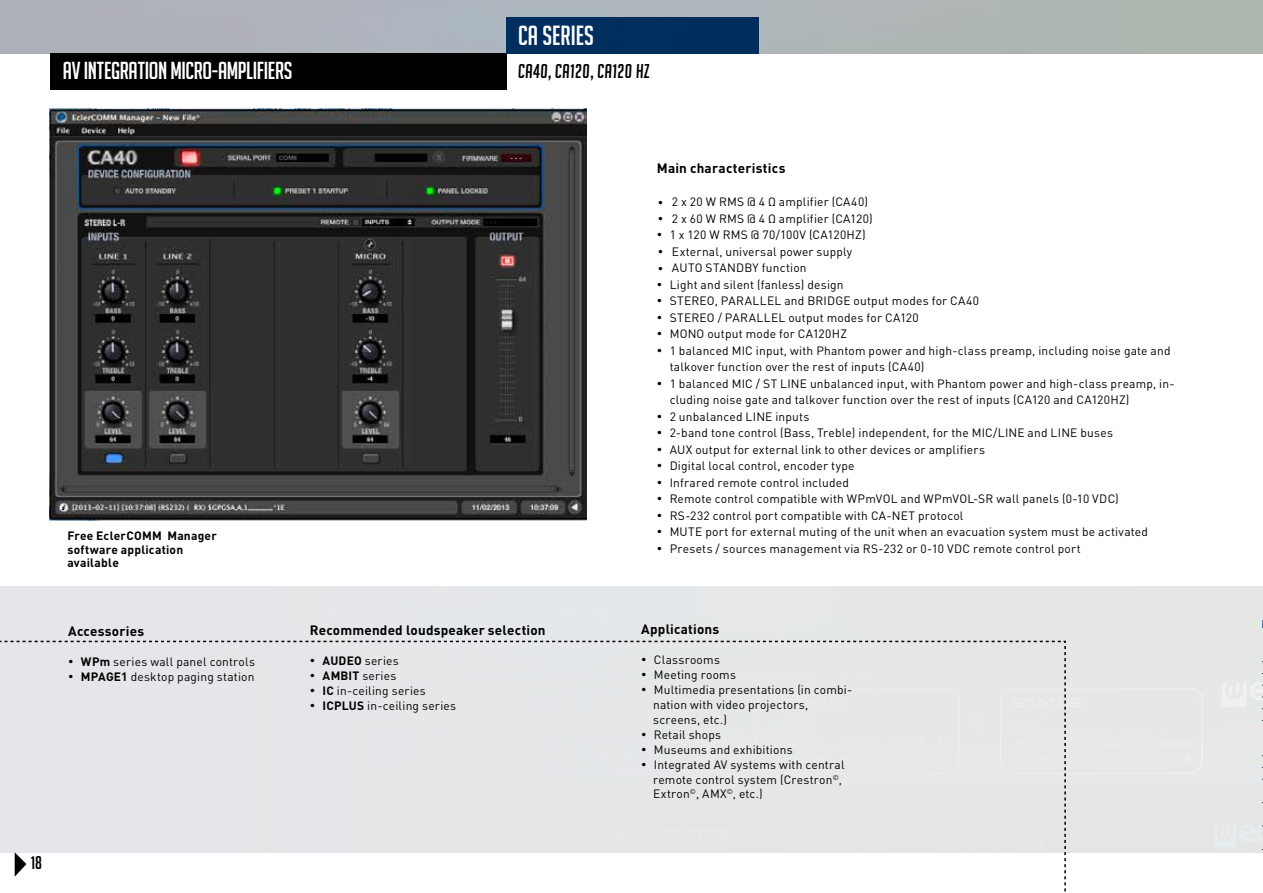
<style>
.page{position:relative;width:1263px;height:893px;background:#fff}
.page>*{position:absolute;margin:0;border:0;box-sizing:border-box;transform-origin:0 0}
.t1{font:27px "Big Noodle Titling";letter-spacing:.005em;color:#fff}
.t2{font:27px "Helvetica Neue LT Std";color:#000}
.t3{font:24px "Big Noodle Titling";letter-spacing:-.015em;color:#fff}
.t4{font:italic 19.5px "Big Noodle Titling";letter-spacing:.02em;color:#000}
.t5{font:18px "Big Noodle Titling";color:#000}
.t6{font:700 13.5px "DIN";letter-spacing:.015em;color:#000}
.t7{font:12px/15px "DIN";letter-spacing:.015em;color:#000}
.t8{font:700 12px/13.5px "DIN";letter-spacing:.015em;color:#000}
.s1{font-weight:700}
</style>
<div class="page">
<div style="left:50px;top:53px;width:457px;height:36px;background:#000"></div>
<img style="left:0;top:0;width:1263px;height:54px">
<img style="left:49px;top:109px;width:538px;height:411px">
<svg style="left:5px;top:641px;width:1061px;height:251px"></svg>
<h1 class="t1" style="left:518px;top:21px;width:77px">CA SERIES</h1>
<h2 class="t3" style="left:63px;top:58px;width:231px">AV INTEGRATION MICRO-AMPLIFIERS</h2>
<h3 class="t4" style="left:518px;top:60px;width:133px">CA40, CA120, CA120 Hz</h3>
<p class="t8" style="left:67px;top:529px;width:151px">Free EclerCOMM Manager software application available</p>
<p class="t6" style="left:68px;top:622px;width:78px">Accessories</p>
<p class="t7" style="left:68px;top:653px;width:188px">• <span class="s1">WPm</span> series wall panel controls</p>
<p class="t7" style="left:68px;top:668px;width:188px">• <span class="s1">MPAGE1</span> desktop paging station</p>
<p class="t6" style="left:310px;top:621px;width:237px">Recommended loudspeaker selection</p>
<p class="t7" style="left:310px;top:653px;width:91px">• <span class="s1">AUDEO</span> series</p>
<p class="t7" style="left:310px;top:668px;width:88px">• <span class="s1">AMBIT</span> series</p>
<p class="t7" style="left:310px;top:683px;width:117px">• <span class="s1">IC</span> in-ceiling series</p>
<p class="t7" style="left:310px;top:698px;width:148px">• <span class="s1">ICPLUS</span> in-ceiling series</p>
<h3 class="t5" style="left:31px;top:853px;width:13px">18</h3>
<p class="t6" style="left:657px;top:159px;width:130px">Main characteristics</p>
<h1 class="t2" style="left:657px;top:185px;width:9px">·</h1>
<p class="t7" style="left:672px;top:194px;width:198px">2 x 20 W RMS @ 4 Ω amplifier (CA40)</p>
<h1 class="t2" style="left:657px;top:201px;width:9px">·</h1>
<p class="t7" style="left:672px;top:210px;width:202px">2 x 60 W RMS @ 4 Ω amplifier (CA120)</p>
<p class="t7" style="left:657px;top:227px;width:210px">• 1 x 120 W RMS @ 70/100V (CA120HZ)</p>
<h1 class="t2" style="left:657px;top:234px;width:9px">·</h1>
<p class="t7" style="left:672px;top:243px;width:182px">External, universal power supply</p>
<h1 class="t2" style="left:657px;top:251px;width:9px">·</h1>
<p class="t7" style="left:672px;top:260px;width:136px">AUTO STANDBY function</p>
<p class="t7" style="left:657px;top:276px;width:188px">• Light and silent (fanless) design</p>
<p class="t7" style="left:657px;top:293px;width:324px">• STEREO, PARALLEL and BRIDGE output modes for CA40</p>
<p class="t7" style="left:657px;top:309px;width:263px">• STEREO / PARALLEL output modes for CA120</p>
<p class="t7" style="left:657px;top:326px;width:192px">• MONO output mode for CA120HZ</p>
<p class="t7" style="left:670px;top:342px;width:502px;line-height:16.5px;text-indent:-13px">• 1 balanced MIC input, with Phantom power and high-class preamp, including noise gate and talkover function over the rest of inputs (CA40)</p>
<p class="t7" style="left:670px;top:375px;width:506px;line-height:16.5px;text-indent:-13px">• 1 balanced MIC / ST LINE unbalanced input, with Phantom power and high-class preamp, in&shy;cluding noise gate and talkover function over the rest of inputs (CA120 and CA120HZ)</p>
<p class="t7" style="left:657px;top:408px;width:154px">• 2 unbalanced LINE inputs</p>
<p class="t7" style="left:657px;top:425px;width:458px">• 2-band tone control (Bass, Treble) independent, for the MIC/LINE and LINE buses</p>
<p class="t7" style="left:657px;top:441px;width:329px">• AUX output for external link to other devices or amplifiers</p>
<p class="t7" style="left:657px;top:458px;width:199px">• Digital local control, encoder type</p>
<p class="t7" style="left:657px;top:474px;width:194px">• Infrared remote control included</p>
<p class="t7" style="left:657px;top:491px;width:463px">• Remote control compatible with WPmVOL and WPmVOL-SR wall panels (0-10 VDC)</p>
<p class="t7" style="left:657px;top:507px;width:308px">• RS-232 control port compatible with CA-NET protocol</p>
<p class="t7" style="left:657px;top:524px;width:493px">• MUTE port for external muting of the unit when an evacuation system must be activated</p>
<p class="t7" style="left:657px;top:540px;width:425px">• Presets / sources management via RS-232 or 0-10 VDC remote control port</p>
<p class="t6" style="left:641px;top:621px;width:80px">Applications</p>
<p class="t7" style="left:641px;top:652px;width:80px">• Classrooms</p>
<p class="t7" style="left:641px;top:667px;width:96px">• Meeting rooms</p>
<p class="t7" style="left:653px;top:682px;width:201px;text-indent:-12px">• Multimedia presentations (in combi&shy;nation with video projectors, screens, etc.)</p>
<p class="t7" style="left:641px;top:727px;width:81px">• Retail shops</p>
<p class="t7" style="left:641px;top:742px;width:153px">• Museums and exhibitions</p>
<p class="t7" style="left:641px;top:757px;width:205px;text-align:right">• Integrated AV systems with central remote control system (Crestron<sup>©</sup>,</p>
<p class="t7" style="left:653px;top:786px;width:111px">Extron<sup>©</sup>, AMX<sup>©</sup>, etc.)</p>
</div>
